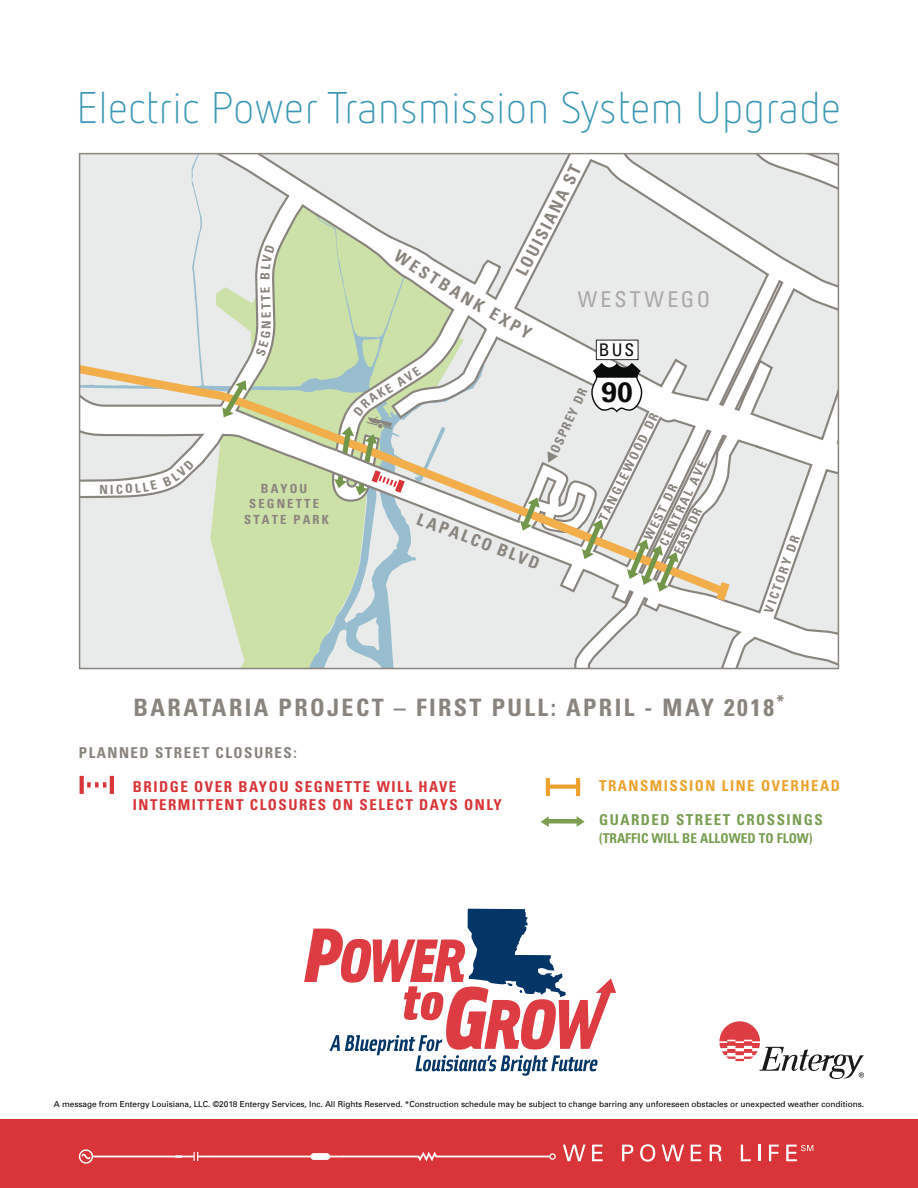
<style>
.page{position:relative;width:918px;height:1188px;background:#fff}
.page>*{position:absolute;margin:0;border:0;box-sizing:border-box;transform-origin:0 0}
.t1{font:300 44.25px "Netto Pro";color:#3a97b5}
.t2{font:700 28.05px "Univers";color:#090c0b}
.t3{font:700 condensed 24px "Univers";letter-spacing:.1em;color:#89847d}
.t4{font:condensed 21.75px "Univers";letter-spacing:.145em;color:#a9a8a5}
.t5{font:condensed 17.4px "Univers";color:#090c0b}
.t6{font:700 condensed 16.95px "Univers";color:#89847d}
.t7{font:700 condensed 16.8px "Univers";color:#89847d}
.t8{font:700 condensed 15px/18px "Univers";letter-spacing:.1em;color:#d93437}
.t9{font:700 condensed 15px "Univers";letter-spacing:.1em;color:#eda22f}
.t10{font:700 condensed 15px "Univers";letter-spacing:.1em;color:#89847d}
.t11{font:700 condensed 15px "Univers";letter-spacing:.1em;color:#789e52}
.t12{font:700 condensed 13.5px "Univers";color:#789e52}
.t13{font:700 condensed 12.75px "Univers";color:#89847d}
.t14{font:700 condensed 12.6px/15.1px "Univers";letter-spacing:.165em;color:#89847d;text-align:center}
.t15{font:8.25px "Univers";letter-spacing:-.005em;color:#000100}
</style>
<div class="page">
<svg style="left:304px;top:909px;width:312px;height:167px"></svg>
<div style="left:0;top:1120px;width:918px;height:68px;background:#d93437"></div>
<svg style="left:563px;top:1145px;width:23px;height:16px"></svg>
<svg style="left:592px;top:1145px;width:11px;height:16px"></svg>
<svg style="left:622px;top:1144px;width:11px;height:17px"></svg>
<svg style="left:640px;top:1144px;width:15px;height:18px"></svg>
<svg style="left:661px;top:1145px;width:23px;height:16px"></svg>
<svg style="left:691px;top:1145px;width:10px;height:16px"></svg>
<svg style="left:710px;top:1145px;width:12px;height:16px"></svg>
<svg style="left:741px;top:1145px;width:10px;height:16px"></svg>
<svg style="left:758px;top:1145px;width:2px;height:16px"></svg>
<svg style="left:769px;top:1145px;width:10px;height:16px"></svg>
<svg style="left:786px;top:1145px;width:27px;height:16px"></svg>
<hr style="left:436px;top:1156px;width:114px;height:1px;background:#fff">
<hr style="left:343px;top:1156px;width:76px;height:1px;background:#fff">
<hr style="left:198px;top:1156px;width:145px;height:1px;background:#fff">
<hr style="left:93px;top:1156px;width:89px;height:1px;background:#fff">
<div style="left:310px;top:1153px;width:20px;height:7px;background:#fff;border-radius:3px"></div>
<svg style="left:416px;top:1151px;width:23px;height:11px"></svg>
<svg style="left:549px;top:1153px;width:7px;height:7px"></svg>
<svg style="left:175px;top:1152px;width:23px;height:9px"></svg>
<div style="left:79px;top:1149px;width:14px;height:15px;border:1px solid #fff;border-radius:50%"></div>
<svg style="left:81px;top:1154px;width:10px;height:5px"></svg>
<svg style="left:719px;top:1021px;width:145px;height:58px"></svg>
<svg style="left:81px;top:225px;width:756px;height:442px;background:#e3e7e0"></svg>
<svg style="left:591px;top:340px;width:51px;height:4px"></svg>
<svg style="left:81px;top:344px;width:644px;height:251px;fill:#e9ebeb"></svg>
<svg style="left:222px;top:380px;width:25px;height:37px"></svg>
<svg style="left:520px;top:497px;width:20px;height:34px"></svg>
<svg style="left:582px;top:520px;width:22px;height:39px"></svg>
<svg style="left:716px;top:582px;width:14px;height:19px"></svg>
<svg style="left:627px;top:539px;width:51px;height:53px"></svg>
<svg style="left:548px;top:451px;width:10px;height:12px"></svg>
<svg style="left:550px;top:785px;width:26px;height:4px"></svg>
<hr style="left:546px;top:778px;width:4px;height:18px;background:#eda22f">
<hr style="left:576px;top:778px;width:4px;height:18px;background:#eda22f">
<div style="left:546px;top:819px;width:31px;height:4px;border:1px solid #7c9f51"></div>
<svg style="left:541px;top:816px;width:8px;height:11px"></svg>
<svg style="left:577px;top:816px;width:8px;height:11px"></svg>
<svg style="left:80px;top:776px;width:4px;height:18px"></svg>
<hr style="left:110px;top:776px;width:4px;height:18px;background:#d93437">
<svg style="left:87px;top:782px;width:19px;height:6px"></svg>
<svg style="left:417px;top:513px;width:33px;height:22px"></svg>
<svg style="left:393px;top:249px;width:93px;height:63px"></svg>
<svg style="left:330px;top:366px;width:91px;height:136px"></svg>
<svg style="left:255px;top:287px;width:16px;height:69px"></svg>
<svg style="left:260px;top:245px;width:15px;height:34px"></svg>
<svg style="left:80px;top:154px;width:758px;height:71px;background:#e8e9e9"></svg>
<svg style="left:111px;top:480px;width:46px;height:14px"></svg>
<svg style="left:163px;top:460px;width:32px;height:26px"></svg>
<p class="t1" style="left:77px;top:80px;width:767px">Electric Power Transmission System Upgrade</p>
<p class="t6" style="left:545px;top:207px;width:53px;rotate:-64deg">NA ST</p>
<p class="t14" style="left:100px;top:482px;width:10px">N</p>
<p class="t14" style="left:244px;top:481px;width:86px">BAYOU<br>SEGNETTE<br>STATE PARK</p>
<p class="t6" style="left:511px;top:270px;width:59px;rotate:-62deg">LOUISI</p>
<p class="t7" style="left:496px;top:303px;width:47px;rotate:29deg">EXPY</p>
<p class="t4" style="left:578px;top:285px;width:134px">WESTWEGO</p>
<p class="t5" style="left:599px;top:339px;width:37px">BUS</p>
<p class="t14" style="left:547px;top:449px;width:71px;rotate:-65deg">OSPREY DR</p>
<p class="t7" style="left:454px;top:520px;width:97px;rotate:21deg">ALCO BLVD</p>
<p class="t2" style="left:601px;top:374px;width:33px">90</p>
<p class="t14" style="left:596px;top:517px;width:120px;rotate:-64deg">TANGLEWOOD DR</p>
<p class="t14" style="left:656px;top:542px;width:95px;rotate:-64deg">CENTRAL AVE</p>
<p class="t14" style="left:641px;top:536px;width:62px;rotate:-64deg">WEST DR</p>
<p class="t14" style="left:670px;top:549px;width:50px;rotate:-64deg">EAST DR</p>
<p class="t13" style="left:761px;top:610px;width:83px;rotate:-70deg">VICTORY DR</p>
<p class="t3" style="left:134px;top:693px;width:652px">BARATARIA PROJECT – FIRST PULL: APRIL - MAY 2018<sup>*</sup></p>
<p class="t10" style="left:79px;top:744px;width:219px">PLANNED STREET CLOSURES:</p>
<p class="t8" style="left:133px;top:777px;width:370px">BRIDGE OVER BAYOU SEGNETTE WILL HAVE<br>INTERMITTENT CLOSURES ON SELECT DAYS ONLY</p>
<p class="t9" style="left:599px;top:777px;width:242px">TRANSMISSION LINE OVERHEAD</p>
<p class="t11" style="left:599px;top:810px;width:225px">GUARDED STREET CROSSINGS</p>
<p class="t12" style="left:599px;top:830px;width:215px">(TRAFFIC WILL BE ALLOWED TO FLOW)</p>
<p class="t15" style="left:54px;top:1099px;width:812px">A message from Entergy Louisiana, LLC. ©2018 Entergy Services, Inc. All Rights Reserved. *Construction schedule may be subject to change barring any unforeseen obstacles or unexpected weather conditions.</p>
</div>
